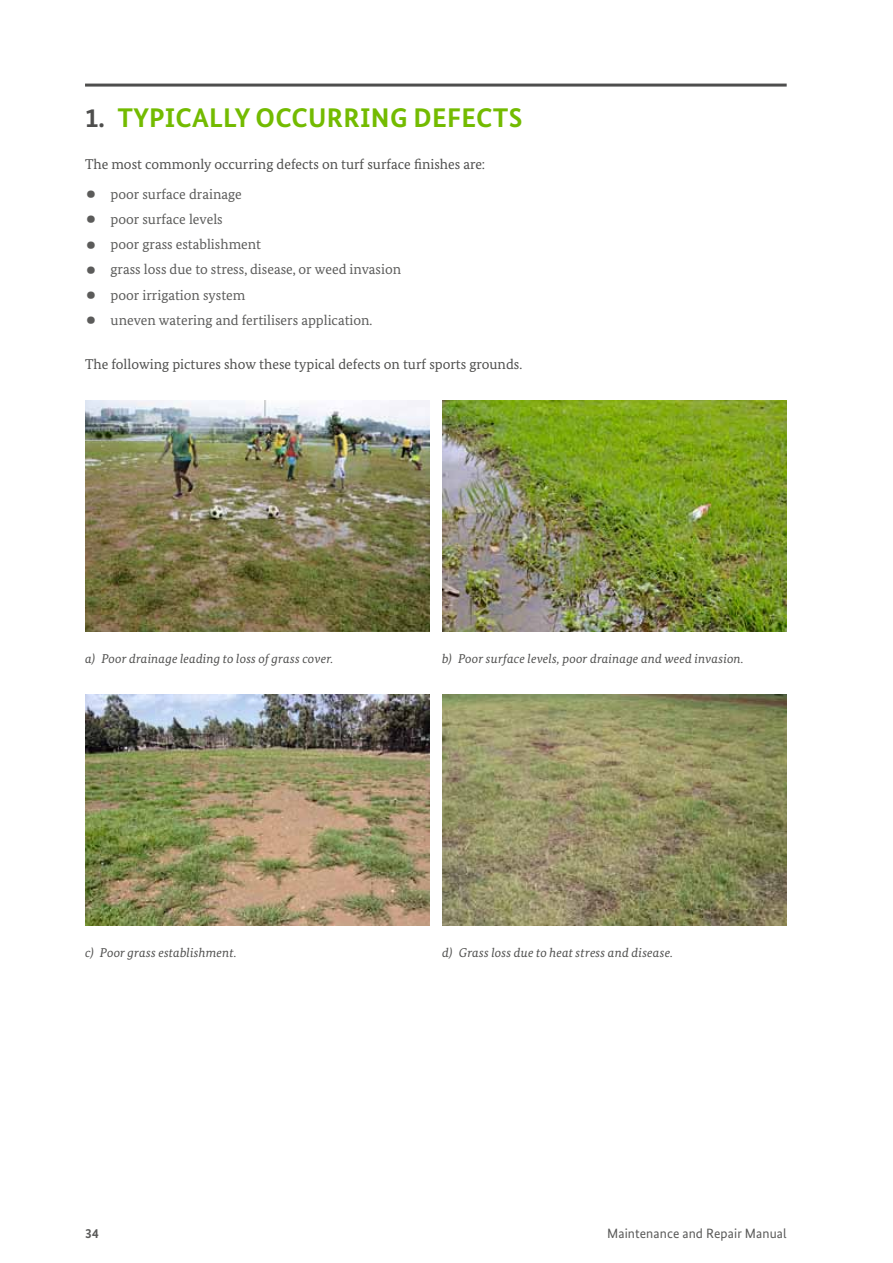
<style>
.page{position:relative;width:893px;height:1263px;background:#fff}
.page>*{position:absolute;margin:0;border:0;box-sizing:border-box;transform-origin:0 0}
.t1{font:700 27px "Bundes Sans";letter-spacing:.01em;color:#73bb00}
.t2{font:14.25px "Bundes Serif";color:#5b5b5a}
.t3{font:14.25px "Bundes Serif";color:#4e4e4d}
.t4{font:13.5px "Bundes Sans";letter-spacing:.01em;color:#5b5b5a}
.t5{font:700 13.5px "Bundes Sans";color:#5b5b5a}
.t6{font:italic 12.75px "Bundes Serif";letter-spacing:.015em;color:#4e4e4d}
.s1{color:#4e4e4d}
.s2{font-size:36px}
</style>
<div class="page">
<hr style="left:85px;top:84px;width:702px;height:3px;background:#4e4e4d">
<img style="left:85px;top:400px;width:344px;height:231px">
<img style="left:442px;top:400px;width:345px;height:231px">
<img style="left:85px;top:694px;width:344px;height:231px">
<img style="left:442px;top:694px;width:345px;height:231px">
<h1 class="t1" style="left:85px;top:101px;width:436px"><span class="s1">1.</span> TYPICALLY OCCURRING DEFECTS</h1>
<p class="t3" style="left:85px;top:155px;width:402px">The most commonly occurring defects on turf surface finishes are:</p>
<p class="t2" style="left:85px;top:185px;width:158px"><span class="s2">•</span> poor surface drainage</p>
<p class="t2" style="left:85px;top:210px;width:139px"><span class="s2">•</span> poor surface levels</p>
<p class="t2" style="left:85px;top:235px;width:178px"><span class="s2">•</span> poor grass establishment</p>
<p class="t2" style="left:85px;top:261px;width:318px"><span class="s2">•</span> grass loss due to stress, disease, or weed invasion</p>
<p class="t2" style="left:85px;top:286px;width:162px"><span class="s2">•</span> poor irrigation system</p>
<p class="t2" style="left:85px;top:311px;width:289px"><span class="s2">•</span> uneven watering and fertilisers application.</p>
<p class="t3" style="left:85px;top:355px;width:439px">The following pictures show these typical defects on turf sports grounds.</p>
<p class="t6" style="left:85px;top:650px;width:250px">a) Poor drainage leading to loss of grass cover.</p>
<p class="t6" style="left:442px;top:650px;width:303px">b) Poor surface levels, poor drainage and weed invasion.</p>
<p class="t6" style="left:85px;top:944px;width:153px">c) Poor grass establishment.</p>
<p class="t6" style="left:442px;top:944px;width:232px">d) Grass loss due to heat stress and disease.</p>
<p class="t5" style="left:85px;top:1225px;width:15px">34</p>
<p class="t4" style="left:607px;top:1225px;width:181px">Maintenance and Repair Manual</p>
</div>
